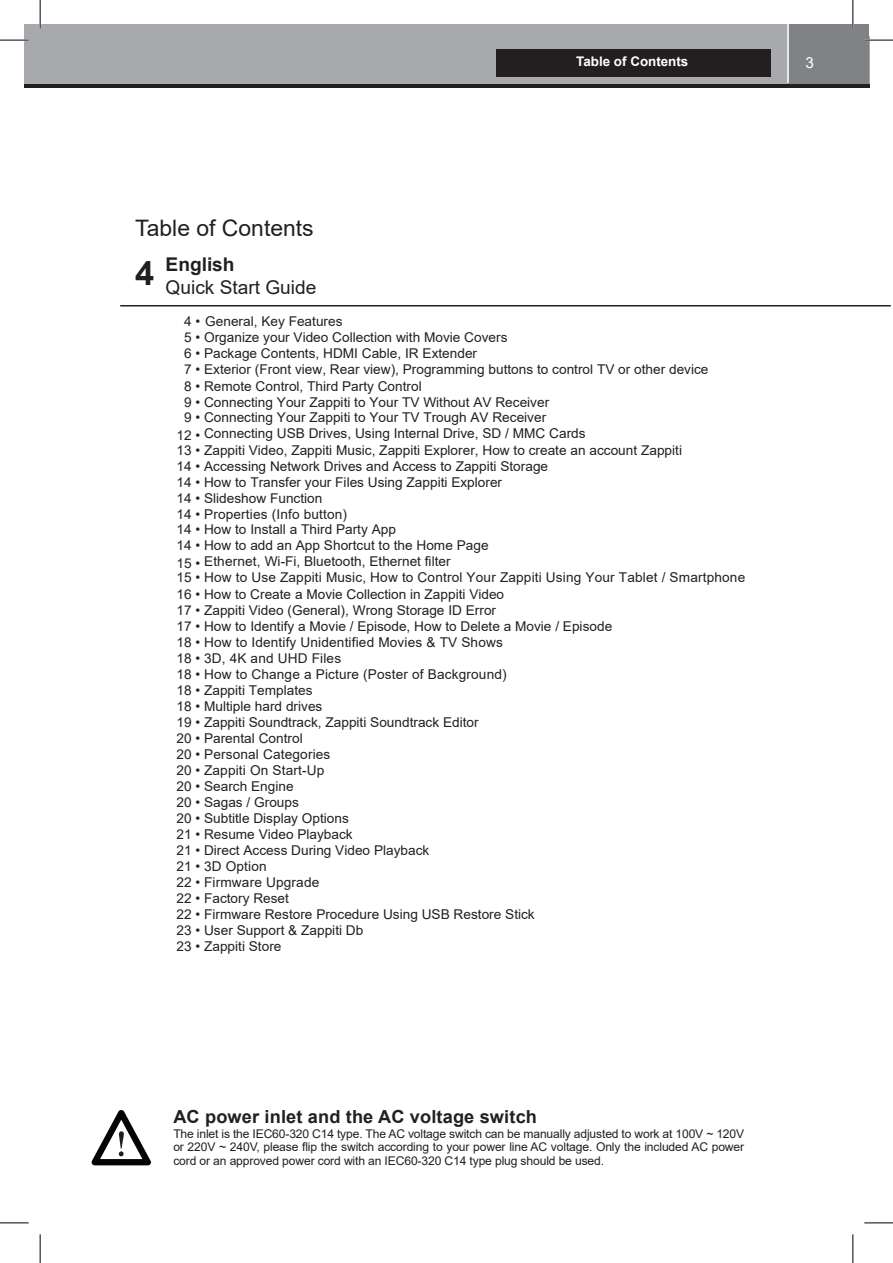
<style>
.page{position:relative;width:893px;height:1263px;background:#fff}
.page>*{position:absolute;margin:0;border:0;box-sizing:border-box;transform-origin:0 0}
.t1{font:700 34.05px "Arial";color:#231f20}
.t2{font:22.65px "Arial";color:#231f20}
.t3{font:18.9px "Arial";color:#231f20}
.t4{font:700 18.9px "Arial";color:#231f20}
.t5{font:700 18px "Arial";letter-spacing:.01em;color:#231f20}
.t6{font:15.15px "Arial";color:#fff}
.t7{font:13.5px/16px "Arial";color:#231f20}
.t8{font:700 13.2px "Arial";color:#fff}
.t9{font:12px/13.5px "Arial";letter-spacing:-.01em;color:#231f20;text-align:justify}
</style>
<div class="page">
<div style="left:40px;top:24px;width:829px;height:60px;background:#a8a9ad"></div>
<div style="left:24px;top:24px;width:16px;height:60px;background:#a8a9ad"></div>
<div style="left:789px;top:24px;width:80px;height:61px;background:#808285"></div>
<div style="left:496px;top:49px;width:275px;height:28px;background:#231f20"></div>
<hr style="left:788px;top:24px;width:1px;height:58px;background:#e6e7e9">
<hr style="left:120px;top:305px;width:771px;height:1px;background:#231f20">
<hr style="left:24px;top:84px;width:845px;height:3px;background:#231f20">
<hr style="left:0;top:39px;width:29px;height:2px;background:#fff">
<hr style="left:864px;top:39px;width:29px;height:2px;background:#fff">
<hr style="left:39px;top:0;width:2px;height:29px;background:#fff">
<hr style="left:852px;top:0;width:2px;height:29px;background:#fff">
<svg style="left:0;top:40px;width:29px;height:1px"></svg>
<svg style="left:864px;top:40px;width:29px;height:1px"></svg>
<svg style="left:0;top:1222px;width:29px;height:1px"></svg>
<svg style="left:864px;top:1222px;width:29px;height:1px"></svg>
<svg style="left:40px;top:0;width:1px;height:29px"></svg>
<svg style="left:40px;top:1234px;width:1px;height:29px"></svg>
<svg style="left:853px;top:0;width:1px;height:29px"></svg>
<svg style="left:853px;top:1234px;width:1px;height:29px"></svg>
<svg style="left:91px;top:1110px;width:60px;height:55px"></svg>
<p class="t8" style="left:576px;top:52px;width:113px">Table of Contents</p>
<p class="t8" style="left:608px;top:52px;width:50px">English</p>
<p class="t6" style="left:805px;top:52px;width:10px">3</p>
<h2 class="t2" style="left:135px;top:212px;width:180px">Table of Contents</h2>
<h3 class="t4" style="left:166px;top:251px;width:71px">English</h3>
<h3 class="t3" style="left:166px;top:275px;width:152px">Quick Start Guide</h3>
<p class="t7" style="left:184px;top:313px;width:526px">4 • General, Key Features<br>5 • Organize your Video Collection with Movie Covers<br>6 • Package Contents, HDMI Cable, IR Extender<br>7 • Exterior (Front view, Rear view), Programming buttons to control TV or other device 8 • Remote Control, Third Party Control<br>9 • Connecting Your Zappiti to Your TV Without AV Receiver</p>
<h1 class="t1" style="left:135px;top:249px;width:21px">4</h1>
<p class="t7" style="left:184px;top:410px;width:364px">9 • Connecting Your Zappiti to Your TV Trough AV Receiver</p>
<p class="t7" style="left:177px;top:442px;width:507px">13 • Zappiti Video, Zappiti Music, Zappiti Explorer, How to create an account Zappiti 14 • Accessing Network Drives and Access to Zappiti Storage<br>14 • How to Transfer your Files Using Zappiti Explorer<br>14 • Slideshow Function</p>
<p class="t7" style="left:204px;top:426px;width:383px">Connecting USB Drives, Using Internal Drive, SD / MMC Cards</p>
<p class="t7" style="left:177px;top:427px;width:25px">12 •</p>
<p class="t7" style="left:177px;top:506px;width:172px">14 • Properties (Info button)</p>
<p class="t7" style="left:177px;top:521px;width:221px">14 • How to Install a Third Party App</p>
<p class="t7" style="left:204px;top:554px;width:248px">Ethernet, Wi-Fi, Bluetooth, Ethernet filter</p>
<p class="t7" style="left:177px;top:537px;width:314px">14 • How to add an App Shortcut to the Home Page</p>
<p class="t7" style="left:177px;top:570px;width:570px">15 • How to Use Zappiti Music, How to Control Your Zappiti Using Your Tablet / Smartphone 16 • How to Create a Movie Collection in Zappiti Video<br>17 • Zappiti Video (General), Wrong Storage ID Error<br>17 • How to Identify a Movie / Episode, How to Delete a Movie / Episode</p>
<p class="t7" style="left:177px;top:555px;width:25px">15 •</p>
<p class="t7" style="left:177px;top:634px;width:328px">18 • How to Identify Unidentified Movies &amp; TV Shows</p>
<p class="t7" style="left:177px;top:650px;width:332px">18 • 3D, 4K and UHD Files<br>18 • How to Change a Picture (Poster of Background)</p>
<p class="t7" style="left:177px;top:714px;width:304px">19 • Zappiti Soundtrack, Zappiti Soundtrack Editor<br>20 • Parental Control</p>
<p class="t7" style="left:177px;top:778px;width:124px">20 • Search Engine<br>20 • Sagas / Groups</p>
<p class="t7" style="left:177px;top:682px;width:147px">18 • Zappiti Templates<br>18 • Multiple hard drives</p>
<p class="t7" style="left:177px;top:746px;width:155px">20 • Personal Categories<br>20 • Zappiti On Start-Up</p>
<p class="t7" style="left:177px;top:810px;width:254px">20 • Subtitle Display Options<br>21 • Resume Video Playback<br>21 • Direct Access During Video Playback</p>
<p class="t7" style="left:177px;top:890px;width:360px">22 • Factory Reset<br>22 • Firmware Restore Procedure Using USB Restore Stick</p>
<p class="t7" style="left:177px;top:858px;width:144px">21 • 3D Option<br>22 • Firmware Upgrade</p>
<p class="t7" style="left:177px;top:922px;width:188px">23 • User Support &amp; Zappiti Db<br>23 • Zappiti Store</p>
<h3 class="t5" style="left:173px;top:1103px;width:365px">AC power inlet and the AC voltage switch</h3>
<p class="t9" style="left:173px;top:1126px;width:572px">The inlet is the IEC60-320 C14 type. The AC voltage switch can be manually adjusted to work at 100V ~ 120V or 220V ~ 240V, please flip the switch according to your power line AC voltage. Only the included AC power cord or an approved power cord with an IEC60-320 C14 type plug should be used.</p>
</div>
